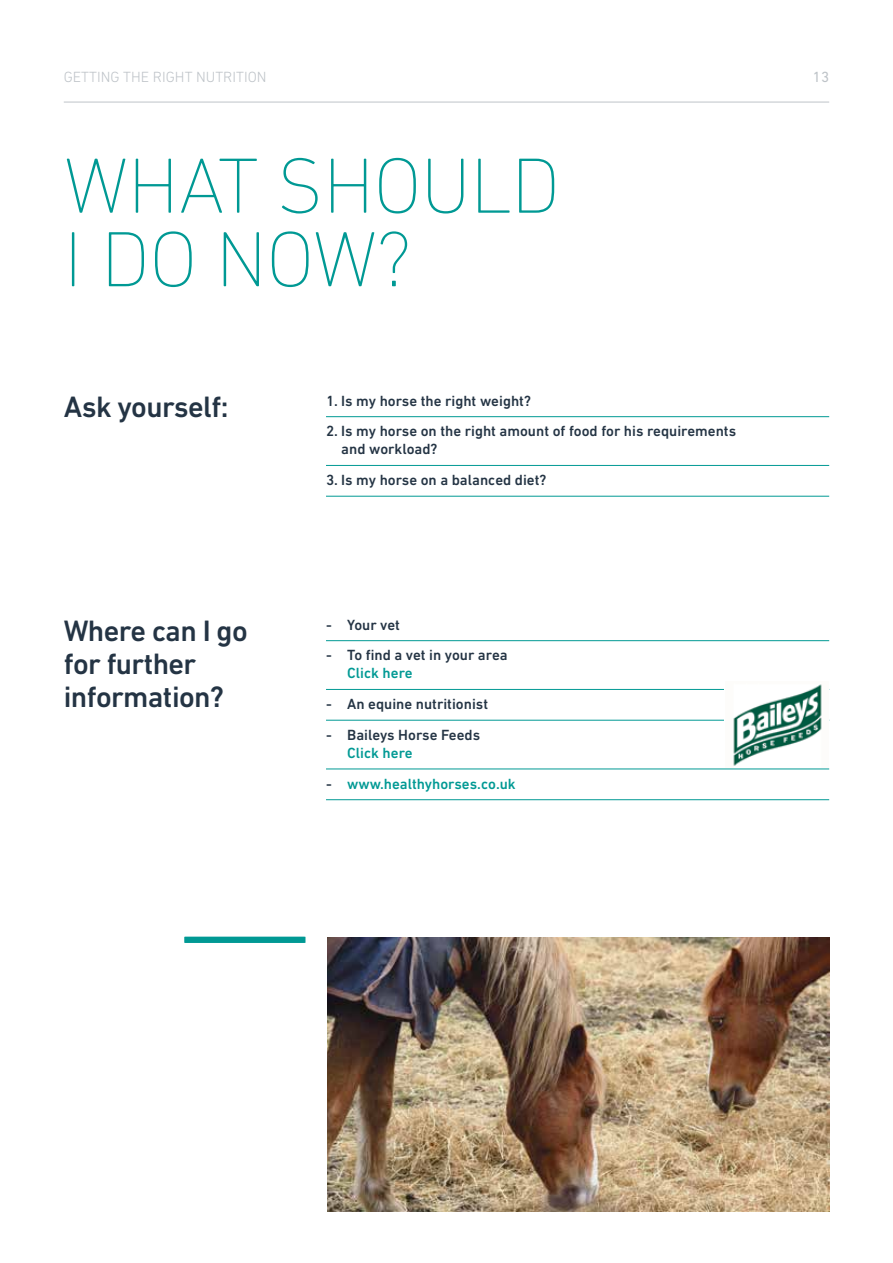
<style>
.page{position:relative;width:893px;height:1263px;background:#fff}
.page>*{position:absolute;margin:0;border:0;box-sizing:border-box;transform-origin:0 0}
.t1{font:200 79.5px/73.5px "DIN Next LT Pro";letter-spacing:-.01em;color:#009994}
.t2{font:500 30px/33px "DIN Next LT Pro";letter-spacing:-.02em;color:#243444}
.t3{font:500 15px/18px "DIN Next LT Pro";color:#243444}
.t4{font:500 15px "DIN Next LT Pro";color:#009994}
.t5{font:300 15px "DIN Next LT Pro";color:#bec3c8}
.t6{font:15px "DIN Next LT Pro";color:#bec3c8}
.s1{color:#243444}
</style>
<div class="page">
<img style="left:327px;top:937px;width:502px;height:274px">
<div style="left:184px;top:937px;width:121px;height:6px;background:#009994"></div>
<hr style="left:326px;top:416px;width:503px;height:1px;background:#009994">
<hr style="left:326px;top:465px;width:503px;height:1px;background:#009994">
<hr style="left:326px;top:496px;width:503px;height:1px;background:#009994">
<hr style="left:64px;top:102px;width:765px;height:1px;background:#bec3c8">
<hr style="left:326px;top:640px;width:503px;height:1px;background:#009994">
<hr style="left:326px;top:689px;width:503px;height:1px;background:#009994">
<hr style="left:326px;top:720px;width:503px;height:1px;background:#009994">
<hr style="left:326px;top:768px;width:503px;height:1px;background:#009994">
<hr style="left:326px;top:799px;width:503px;height:1px;background:#009994">
<img style="left:725px;top:684px;width:103px;height:82px">
<p class="t5" style="left:64px;top:69px;width:204px">GETTING THE RIGHT NUTRITION</p>
<p class="t6" style="left:813px;top:69px;width:18px">13</p>
<h1 class="t1" style="left:64px;top:148px;width:498px">WHAT SHOULD<br>I DO NOW?</h1>
<h2 class="t2" style="left:64px;top:390px;width:166px">Ask yourself:</h2>
<h2 class="t2" style="left:64px;top:614px;width:185px">Where can I go for further information?</h2>
<p class="t3" style="left:326px;top:391px;width:207px">1. Is my horse the right weight?</p>
<p class="t3" style="left:341px;top:422px;width:396px;text-indent:-15px">2. Is my horse on the right amount of food for his requirements and workload?</p>
<p class="t3" style="left:326px;top:471px;width:222px">3. Is my horse on a balanced diet?</p>
<p class="t3" style="left:326px;top:615px;width:76px">- Your vet</p>
<p class="t3" style="left:326px;top:646px;width:183px">- To find a vet in your area</p>
<p class="t4" style="left:347px;top:665px;width:67px">Click here</p>
<p class="t3" style="left:326px;top:695px;width:164px">- An equine nutritionist</p>
<p class="t3" style="left:326px;top:726px;width:156px">- Baileys Horse Feeds</p>
<p class="t4" style="left:347px;top:744px;width:67px">Click here</p>
<p class="t4" style="left:326px;top:775px;width:191px"><span class="s1">-</span> www.healthyhorses.co.uk</p>
</div>
